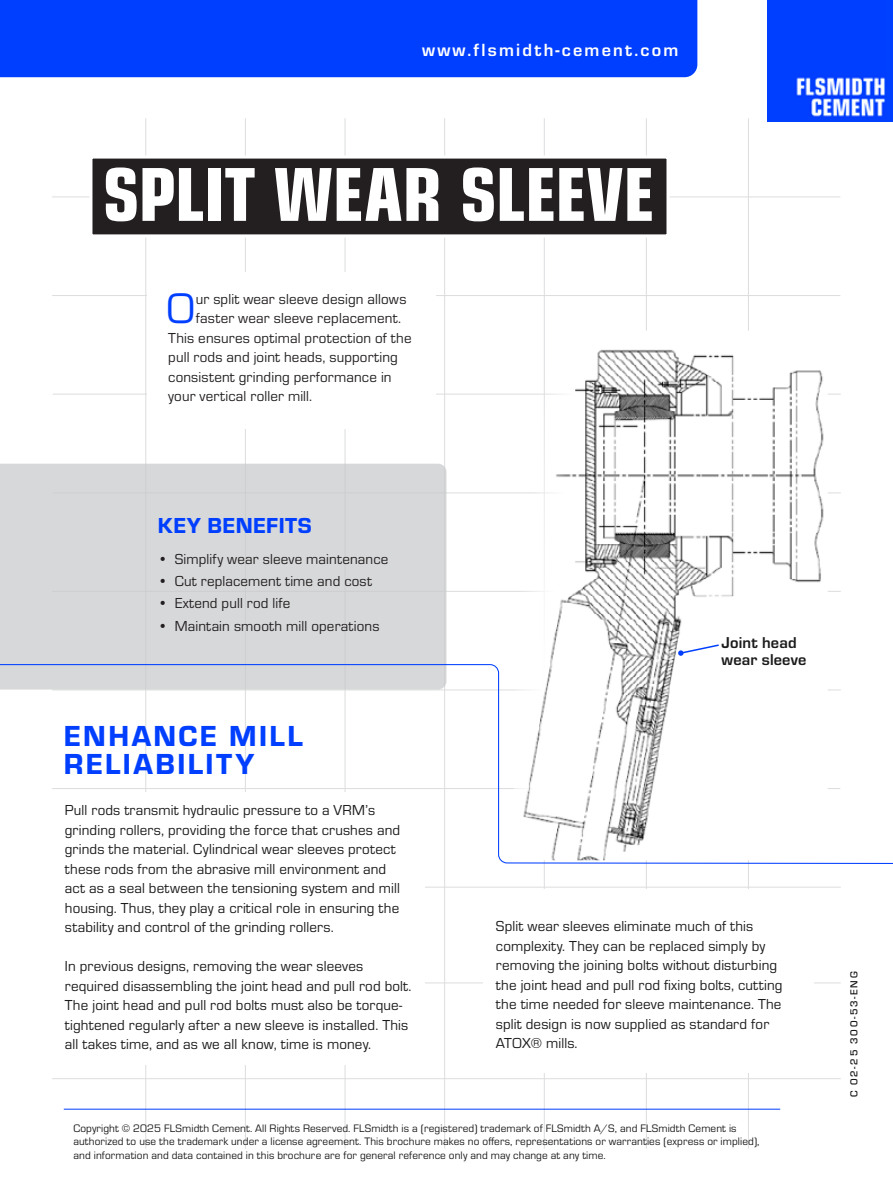
<style>
.page{position:relative;width:893px;height:1191px;background:#fff}
.page>*{position:absolute;margin:0;border:0;box-sizing:border-box;transform-origin:0 0}
.t1{font:79.2px "Eurostile Con Hea";letter-spacing:-.005em;color:#fff}
.t2{font:44.25px "Eurostile";color:#003fff}
.t3{font:30px/27.8px "Eurostile Hea";letter-spacing:.08em;color:#003fff}
.t4{font:22.5px "Eurostile Hea";letter-spacing:.02em;color:#003fff}
.t5{font:700 18.3px "Eurostile";letter-spacing:.12em;color:#fff}
.t6{font:700 16.35px/17.4px "Eurostile";letter-spacing:.01em;color:#1b1b1b}
.t7{font:15px/19.5px "Eurostile";letter-spacing:.01em;color:#1b1b1b}
.t8{font:15px "Eurostile";letter-spacing:.01em;color:#231f20}
.t9{font:11.25px/13.8px "Eurostile";letter-spacing:.01em;color:#1b1b1b}
.t10{font:500 10.5px "Eurostile";letter-spacing:.16em;color:#141414}
</style>
<div class="page">
<hr style="left:544px;top:118px;width:1px;height:1030px;background:#dcddde">
<hr style="left:52px;top:196px;width:788px;height:1px;background:#dcddde">
<hr style="left:53px;top:394px;width:788px;height:1px;background:#dcddde">
<hr style="left:52px;top:591px;width:789px;height:1px;background:#dcddde">
<hr style="left:52px;top:886px;width:789px;height:1px;background:#dcddde">
<hr style="left:52px;top:982px;width:789px;height:1px;background:#dcddde">
<hr style="left:444px;top:118px;width:1px;height:1030px;background:#dcddde">
<hr style="left:345px;top:118px;width:1px;height:1030px;background:#dcddde">
<hr style="left:245px;top:118px;width:1px;height:1030px;background:#dcddde">
<hr style="left:145px;top:118px;width:1px;height:1030px;background:#dcddde">
<hr style="left:646px;top:118px;width:1px;height:1030px;background:#dcddde">
<hr style="left:748px;top:118px;width:1px;height:1030px;background:#dcddde">
<hr style="left:52px;top:295px;width:788px;height:1px;background:#dcddde">
<hr style="left:53px;top:492px;width:788px;height:1px;background:#dcddde">
<hr style="left:52px;top:1078px;width:789px;height:1px;background:#dcddde">
<div style="left:0;top:0;width:697px;height:77px;background:#003fff"></div>
<img style="left:888px;top:0;width:5px;height:121px">
<img style="left:767px;top:0;width:121px;height:121px">
<div style="left:0;top:463px;width:446px;height:200px;background:#d7d8da"></div>
<div style="left:91px;top:157px;width:577px;height:79px;background:#231f20"></div>
<div style="left:89px;top:155px;width:581px;height:82px;border:3px solid #fff"></div>
<svg style="left:0;top:663px;width:893px;height:201px"></svg>
<div style="left:147px;top:272px;width:288px;height:157px;background:#fff"></div>
<div style="left:52px;top:792px;width:373px;height:273px;background:#fff"></div>
<hr style="left:64px;top:1108px;width:716px;height:1px;background:#003fff">
<img style="left:514px;top:331px;width:314px;height:529px">
<svg style="left:670px;top:620px;width:159px;height:73px"></svg>
<div style="left:483px;top:889px;width:331px;height:183px;background:#fff"></div>
<p class="t5" style="left:422px;top:37px;width:258px">www.flsmidth-cement.com</p>
<h1 class="t1" style="left:103px;top:137px;width:553px">SPLIT WEAR SLEEVE</h1>
<h2 class="t2" style="left:166px;top:278px;width:31px">O</h2>
<p class="t8" style="left:196px;top:288px;width:212px">ur split wear sleeve design allows</p>
<p class="t8" style="left:196px;top:308px;width:207px">faster wear sleeve replacement.</p>
<p class="t8" style="left:168px;top:327px;width:245px">This ensures optimal protection of the</p>
<p class="t8" style="left:168px;top:347px;width:231px">pull rods and joint heads, supporting</p>
<p class="t8" style="left:168px;top:366px;width:225px">consistent grinding performance in</p>
<p class="t8" style="left:168px;top:386px;width:145px">your vertical roller mill.</p>
<h3 class="t4" style="left:158px;top:510px;width:155px">KEY BENEFITS</h3>
<p class="t8" style="left:158px;top:548px;width:232px">• Simplify wear sleeve maintenance</p>
<p class="t8" style="left:158px;top:571px;width:216px">• Cut replacement time and cost</p>
<p class="t8" style="left:158px;top:593px;width:134px">• Extend pull rod life</p>
<p class="t8" style="left:158px;top:615px;width:223px">• Maintain smooth mill operations</p>
<h3 class="t3" style="left:64px;top:720px;width:241px">ENHANCE MILL<br>RELIABILITY</h3>
<p class="t7" style="left:65px;top:800px;width:337px">Pull rods transmit hydraulic pressure to a VRM’s grinding rollers, providing the force that crushes and grinds the material. Cylindrical wear sleeves protect these rods from the abrasive mill environment and act as a seal between the tensioning system and mill housing. Thus, they play a critical role in ensuring the stability and control of the grinding rollers.</p>
<p class="t7" style="left:65px;top:956px;width:348px">In previous designs, removing the wear sleeves required disassembling the joint head and pull rod bolt.<br>The joint head and pull rod bolts must also be torque&shy;tightened regularly after a new sleeve is installed. This all takes time, and as we all know, time is money.</p>
<p class="t6" style="left:722px;top:632px;width:86px">Joint head wear sleeve</p>
<p class="t7" style="left:496px;top:915px;width:288px">Split wear sleeves eliminate much of this complexity. They can be replaced simply by removing the joining bolts without disturbing the joint head and pull rod fixing bolts, cutting the time needed for sleeve maintenance. The split design is now supplied as standard for ATOX® mills.</p>
<p class="t9" style="left:73px;top:1120px;width:688px">Copyright © 2025 FLSmidth Cement. All Rights Reserved. FLSmidth is a (registered) trademark of FLSmidth A/S, and FLSmidth Cement is authorized to use the trademark under a license agreement. This brochure makes no offers, representations or warranties (express or implied), and information and data contained in this brochure are for general reference only and may change at any time.</p>
<p class="t10" style="left:847px;top:1097px;width:127px;rotate:-90deg">C 02-25 300-53-ENG</p>
</div>
